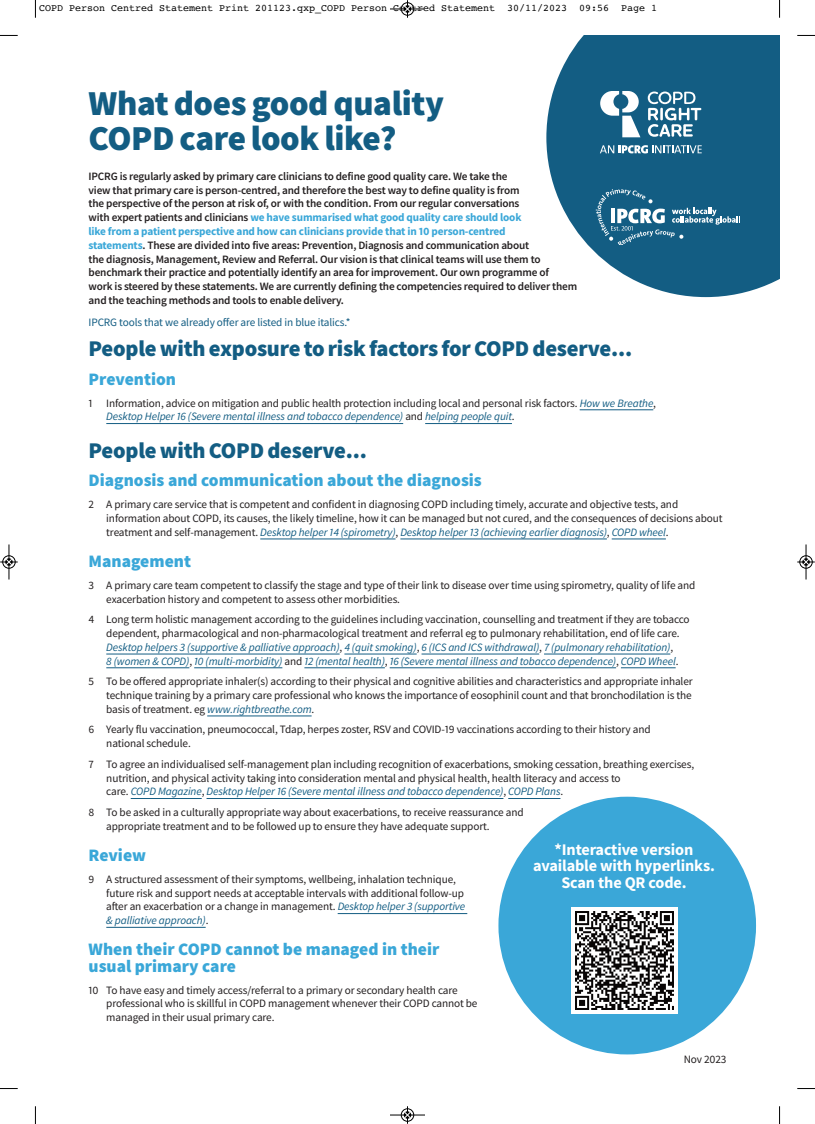
<style>
.page{position:relative;width:815px;height:1124px;background:#fff}
.page>*{position:absolute;margin:0;border:0;box-sizing:border-box;transform-origin:0 0}
.t1{font:900 35px/35px "Source Sans Pro";letter-spacing:-.01em;color:#135d83}
.t2{font:900 22.5px "Source Sans Pro";letter-spacing:-.01em;color:#135d83}
.t3{font:900 17.5px/16.2px "Source Sans Pro";color:#3aa7d8}
.t4{font:700 16.25px/16.2px "Source Sans Pro";letter-spacing:-.01em;color:#fff;text-align:center}
.t5{font:11.25px/13.8px "Source Sans Pro";letter-spacing:-.01em;color:#231f20}
.t6{font:600 11.25px/13.8px "Source Sans Pro";letter-spacing:-.015em;color:#231f20}
.t7{font:11.25px "Source Sans Pro";letter-spacing:-.01em;color:#135d83}
.t8{font:10px "Courier";color:#000}
.s1{font-weight:700;color:#3aa7d8}
.s2{font-style:italic;color:#135d83}
</style>
<div class="page">
<hr style="left:580px;top:409px;width:73px;height:1px;background:#135d83">
<hr style="left:106px;top:423px;width:297px;height:1px;background:#135d83">
<hr style="left:425px;top:423px;width:87px;height:1px;background:#135d83">
<hr style="left:260px;top:538px;width:136px;height:1px;background:#135d83">
<hr style="left:400px;top:538px;width:207px;height:1px;background:#135d83">
<hr style="left:612px;top:538px;width:54px;height:1px;background:#135d83">
<hr style="left:106px;top:653px;width:234px;height:1px;background:#135d83">
<hr style="left:344px;top:653px;width:73px;height:1px;background:#135d83">
<hr style="left:422px;top:653px;width:117px;height:1px;background:#135d83">
<hr style="left:544px;top:653px;width:126px;height:1px;background:#135d83">
<hr style="left:106px;top:667px;width:83px;height:1px;background:#135d83">
<hr style="left:194px;top:667px;width:88px;height:1px;background:#135d83">
<hr style="left:304px;top:667px;width:81px;height:1px;background:#135d83">
<hr style="left:390px;top:667px;width:226px;height:1px;background:#135d83">
<hr style="left:621px;top:667px;width:55px;height:1px;background:#135d83">
<hr style="left:207px;top:715px;width:105px;height:1px;background:#135d83">
<hr style="left:131px;top:798px;width:71px;height:1px;background:#135d83">
<hr style="left:207px;top:798px;width:296px;height:1px;background:#135d83">
<hr style="left:508px;top:798px;width:52px;height:1px;background:#135d83">
<hr style="left:338px;top:913px;width:129px;height:1px;background:#135d83">
<hr style="left:106px;top:926px;width:100px;height:1px;background:#135d83">
<svg style="left:546px;top:35px;width:234px;height:262px;fill:#135d83"></svg>
<div style="left:498px;top:796px;width:258px;height:258px;background:#3aa7d8;border-radius:50%"></div>
<svg style="left:648px;top:91px;width:53px;height:46px"></svg>
<svg style="left:600px;top:91px;width:40px;height:46px"></svg>
<svg style="left:600px;top:145px;width:102px;height:8px"></svg>
<svg style="left:596px;top:189px;width:144px;height:55px;background:#367595"></svg>
<div style="left:571px;top:907px;width:106px;height:106px;background:#fff"></div>
<img style="left:575px;top:911px;width:99px;height:99px">
<svg style="left:35px;top:0;width:1px;height:18px"></svg>
<svg style="left:0;top:35px;width:18px;height:1px"></svg>
<svg style="left:779px;top:0;width:1px;height:18px"></svg>
<svg style="left:797px;top:35px;width:18px;height:1px"></svg>
<svg style="left:35px;top:1106px;width:1px;height:17px"></svg>
<svg style="left:0;top:1088px;width:18px;height:1px"></svg>
<svg style="left:779px;top:1106px;width:1px;height:17px"></svg>
<svg style="left:797px;top:1088px;width:18px;height:1px"></svg>
<div style="left:401px;top:2px;width:13px;height:14px;border:1px solid #fff;border-radius:50%"></div>
<hr style="left:390px;top:9px;width:35px;height:1px;background:#000">
<div style="left:401px;top:3px;width:13px;height:12px;border:1px solid #000;border-radius:50%"></div>
<svg style="left:404px;top:0;width:7px;height:18px"></svg>
<hr style="left:390px;top:1114px;width:35px;height:1px;background:#000">
<div style="left:401px;top:1108px;width:13px;height:13px;border:1px solid #000;border-radius:50%"></div>
<svg style="left:404px;top:1106px;width:7px;height:17px"></svg>
<div style="left:2px;top:555px;width:14px;height:13px;border:1px solid #fff;border-radius:50%"></div>
<hr style="left:9px;top:544px;width:1px;height:35px;background:#000">
<div style="left:3px;top:555px;width:12px;height:13px;border:1px solid #000;border-radius:50%"></div>
<svg style="left:0;top:558px;width:18px;height:7px"></svg>
<div style="left:799px;top:555px;width:14px;height:13px;border:1px solid #fff;border-radius:50%"></div>
<hr style="left:806px;top:544px;width:1px;height:35px;background:#000">
<div style="left:800px;top:555px;width:12px;height:13px;border:1px solid #000;border-radius:50%"></div>
<svg style="left:797px;top:558px;width:18px;height:7px"></svg>
<p class="t8" style="left:39px;top:4px;width:619px">COPD Person Centred Statement Print 201123.qxp_COPD Person Centred Statement 30/11/2023 09:56 Page 1</p>
<h1 class="t1" style="left:89px;top:85px;width:357px">What does good quality<br>COPD care look like?</h1>
<p class="t6" style="left:89px;top:169px;width:490px">IPCRG is regularly asked by primary care clinicians to define good quality care. We take the<br>view that primary care is person-centred, and therefore the best way to define quality is from<br>the perspective of the person at risk of, or with the condition. From our regular conversations<br>with expert patients and clinicians <span class="s1">we have summarised what good quality care should look<br>like from a patient perspective and how can clinicians provide that in 10 person-centred<br>statements</span>. These are divided into five areas: Prevention, Diagnosis and communication about<br>the diagnosis, Management, Review and Referral. Our vision is that clinical teams will use them to benchmark their practice and potentially identify an area for improvement. Our own programme of<br>work is steered by these statements. We are currently defining the competencies required to deliver them and the teaching methods and tools to enable delivery.</p>
<p class="t7" style="left:89px;top:314px;width:263px">IPCRG tools that we already offer are listed in blue italics.*</p>
<h2 class="t2" style="left:89px;top:334px;width:545px">People with exposure to risk factors for COPD deserve...</h2>
<h3 class="t3" style="left:89px;top:370px;width:89px">Prevention</h3>
<p class="t5" style="left:106px;top:396px;width:551px;text-indent:-18px">1 Information, advice on mitigation and public health protection including local and personal risk factors. <span class="s2">How we Breathe</span>,<br><span class="s2">Desktop Helper 16 (Severe mental illness and tobacco dependence)</span> and <span class="s2">helping people quit</span>.</p>
<h2 class="t2" style="left:89px;top:436px;width:280px">People with COPD deserve...</h2>
<h3 class="t3" style="left:89px;top:472px;width:395px">Diagnosis and communication about the diagnosis</h3>
<p class="t5" style="left:106px;top:497px;width:618px;text-indent:-18px">2 A primary care service that is competent and confident in diagnosing COPD including timely, accurate and objective tests, and information about COPD, its causes, the likely timeline, how it can be managed but not cured, and the consequences of decisions about treatment and self-management. <span class="s2">Desktop helper 14 (spirometry)</span>, <span class="s2">Desktop helper 13 (achieving earlier diagnosis)</span>, <span class="s2">COPD wheel</span>.</p>
<h3 class="t3" style="left:89px;top:552px;width:104px">Management</h3>
<p class="t5" style="left:106px;top:578px;width:591px;text-indent:-18px">3 A primary care team competent to classify the stage and type of their link to disease over time using spirometry, quality of life and exacerbation history and competent t o assess other morbidities.</p>
<p class="t5" style="left:106px;top:612px;width:585px;text-indent:-18px">4 Long term holistic management according to the guidelines including vaccination, counselling and treatment if they are tobacco dependent, pharmacological and non-pharmacological treatment and referral eg to pulmonary rehabilitation, end of life care.<br><span class="s2">Desktop helpers 3 (supportive &amp; palliative approach)</span>, <span class="s2">4 (quit smoking)</span>, <span class="s2">6 (ICS and ICS withdrawal)</span>, <span class="s2">7 (pulmonary rehabilitation)</span>,<br><span class="s2">8 (women &amp; COPD)</span>, <span class="s2">10 (multi-morbidity)</span> and <span class="s2">12 (mental health)</span>, <span class="s2">16 (Severe mental illness and tobacco dependence)</span>, <span class="s2">COPD Wheel</span>.</p>
<p class="t5" style="left:106px;top:674px;width:588px;text-align:justify;text-indent:-18px">5 To be offered appropriate inhaler(s) according to their physical and cognitive abilities and characteristics and appropriate inhaler technique training by a primary care professional who knows the importance of eosophinil count and that bronchodilation is the basis of treatment. eg <span class="s2">www.rightbreathe.com</span>.</p>
<p class="t5" style="left:106px;top:722px;width:546px;text-indent:-18px">6 Yearly flu vaccination, pneumococcal, Tdap, herpes zoster, RSV and COVID-19 vaccinations according to their history and national schedule.</p>
<p class="t5" style="left:106px;top:756px;width:589px;text-indent:-18px">7 To agree an individualised self-management plan including recognition of exacerbations, smoking cessation, breathing exercises, nutrition, and physical activity taking into consideration mental and physical health, health literacy and access to<br>care. <span class="s2">COPD Magazine</span>, <span class="s2">Desktop Helper 16 (Severe mental illness and tobacco dependence)</span>, <span class="s2">COPD Plans</span>.</p>
<p class="t5" style="left:106px;top:805px;width:419px;text-indent:-18px">8 To be asked in a culturally appropriate way about exacerbations, to receive reassurance and appropriate treatment and to be followed up to ensure they have adequate support.</p>
<h3 class="t3" style="left:89px;top:846px;width:59px">Review</h3>
<p class="t5" style="left:106px;top:871px;width:361px;text-indent:-18px">9 A structured assessment of their symptoms, wellbeing, inhalation technique, future risk and support needs at acceptable intervals with additional follow-up after an exacerbation or a change in management. <span class="s2">Desktop helper 3 (supportive &amp; palliative approach)</span>.</p>
<h3 class="t3" style="left:89px;top:940px;width:352px">When their COPD cannot be managed in their usual primary care</h3>
<p class="t5" style="left:106px;top:982px;width:373px;text-indent:-18px">10 To have easy and timely access/referral to a primary or secondary health care professional who is skillful in COPD management whenever their COPD cannot be managed in their usual primary care.</p>
<h3 class="t4" style="left:533px;top:841px;width:183px">*Interactive version available with hyperlinks.<br>Scan the QR code.</h3>
<p class="t5" style="left:684px;top:1051px;width:44px">Nov 2023</p>
</div>
